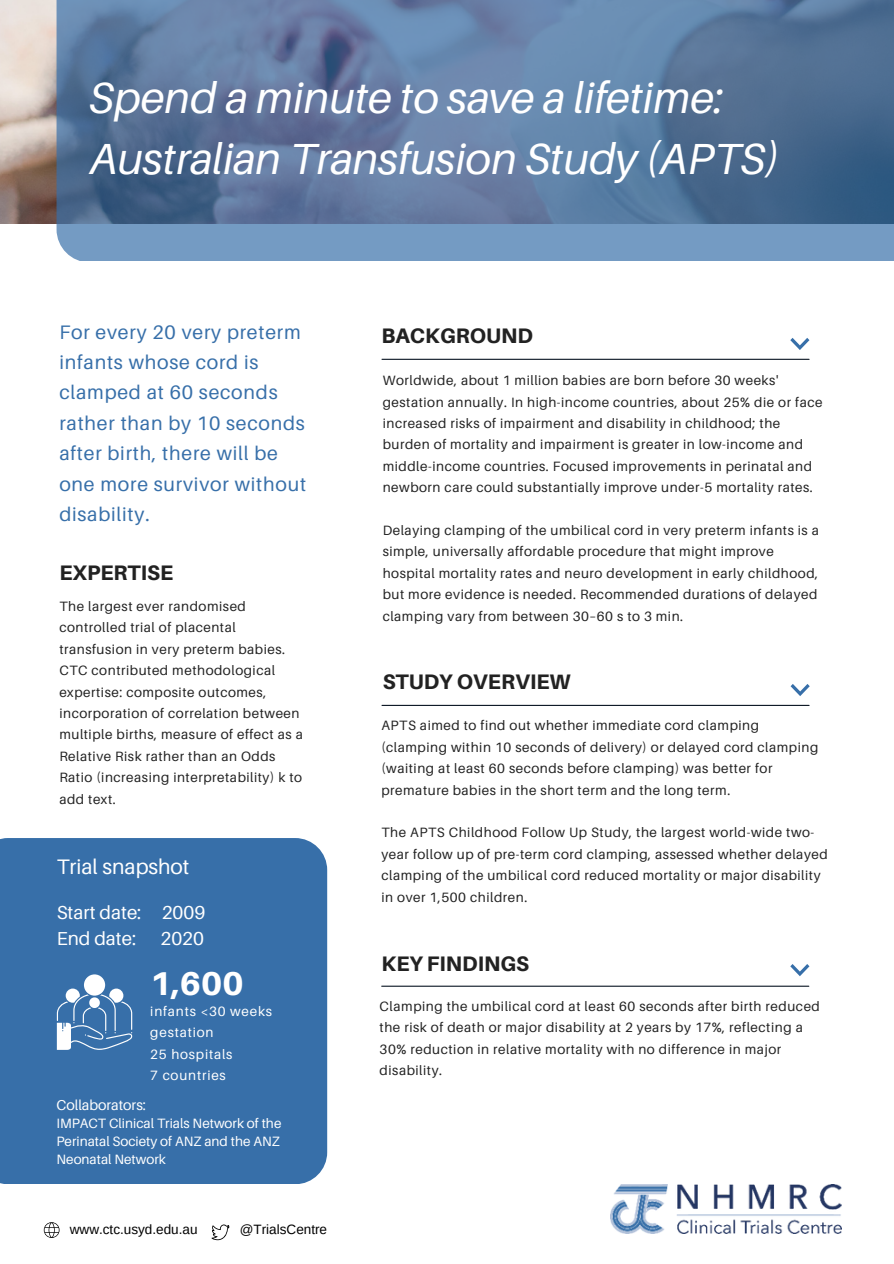
<style>
.page{position:relative;width:894px;height:1264px;background:#fff}
.page>*{position:absolute;margin:0;border:0;box-sizing:border-box;transform-origin:0 0}
.t1{font:italic 43.5px/60.8px "Aileron";color:#fff}
.t2{font:800 33px "Aileron";color:#fff}
.t3{font:800 21px "Aileron";color:#222}
.t4{font:21px "Aileron";color:#fff}
.t5{font:19.5px/30.5px "Aileron";letter-spacing:.04em;color:#376fa9}
.t6{font:18.75px/26px "Aileron";color:#fff}
.t7{font:14.25px "Aileron";color:#fff}
.t8{font:13.5px/21.5px "Aileron";letter-spacing:.04em;color:#222}
.t9{font:13.5px/18px "Aileron";color:#fff}
.t10{font:13.5px/21.5px "Aileron";letter-spacing:.06em;color:#fff}
.t11{font:13.5px "Arimo";color:#000}
</style>
<div class="page">
<div style="left:0;top:838px;width:327px;height:345px;background:#376fa9"></div>
<img style="left:0;top:0;width:56px;height:223px">
<svg style="left:56px;top:0;width:837px;height:261px;background:#607da2"></svg>
<hr style="left:382px;top:359px;width:426px;height:1px;background:#0b1623">
<hr style="left:382px;top:704px;width:426px;height:2px;background:#0b1623">
<hr style="left:381px;top:985px;width:427px;height:1px;background:#0b1623">
<svg style="left:790px;top:338px;width:19px;height:12px"></svg>
<svg style="left:790px;top:684px;width:19px;height:12px"></svg>
<svg style="left:790px;top:964px;width:19px;height:12px"></svg>
<div style="left:84px;top:974px;width:21px;height:21px;background:#fff;border-radius:50%"></div>
<svg style="left:57px;top:988px;width:76px;height:61px"></svg>
<img style="left:610px;top:1184px;width:230px;height:49px">
<svg style="left:44px;top:1222px;width:15px;height:15px"></svg>
<svg style="left:211px;top:1224px;width:18px;height:16px"></svg>
<h1 class="t1" style="left:89px;top:67px;width:691px">Spend a minute to save a lifetime:<br>Australian Transfusion Study (APTS)</h1>
<h3 class="t5" style="left:59px;top:316px;width:248px">For every 20 very preterm infants whose cord is clamped at 60 seconds rather than by 10 seconds after birth, there will be one more survivor without disability.</h3>
<h3 class="t3" style="left:59px;top:560px;width:115px">EXPERTISE</h3>
<p class="t8" style="left:59px;top:595px;width:245px">The largest ever randomised controlled trial of placental transfusion in very preterm babies.<br>CTC contributed methodological expertise: composite outcomes, incorporation of correlation between multiple births, measure of effect as a<br>Relative Risk rather than an Odds<br>Ratio (increasing interpretability) k to add text.</p>
<h3 class="t4" style="left:57px;top:853px;width:134px">Trial snapshot</h3>
<h3 class="t6" style="left:57px;top:899px;width:150px">Start date: 2009<br>End date:</h3>
<h3 class="t6" style="left:160px;top:925px;width:45px">2020</h3>
<h2 class="t2" style="left:150px;top:963px;width:95px">1,600</h2>
<p class="t10" style="left:150px;top:1000px;width:123px">infants &lt;30 weeks gestation<br>25 hospitals<br>7 countries</p>
<p class="t7" style="left:56px;top:1096px;width:91px">Collaborators:</p>
<p class="t9" style="left:56px;top:1113px;width:226px">IMPACT Clinical Trials Network of the<br>Perinatal Society of ANZ and the ANZ<br>Neonatal Network</p>
<p class="t11" style="left:70px;top:1222px;width:129px">www.ctc.usyd.edu.au</p>
<p class="t11" style="left:240px;top:1222px;width:89px">@TrialsCentre</p>
<h3 class="t3" style="left:381px;top:322px;width:153px">BACKGROUND</h3>
<p class="t8" style="left:382px;top:369px;width:441px">Worldwide, about 1 million babies are born before 30 weeks' gestation annually. In high-income countries, about 25% die or face increased risks of impairment and disability in childhood; the burden of mortality and impairment is greater in low-income and middle-income countries. Focused improvements in perinatal and newborn care could substantially improve under-5 mortality rates.</p>
<p class="t8" style="left:382px;top:519px;width:437px">Delaying clamping of the umbilical cord in very preterm infants is a simple, universally affordable procedure that might improve hospital mortality rates and neuro development in early childhood, but more evidence is needed. Recommended durations of delayed clamping vary from between 30–60 s to 3 min.</p>
<h3 class="t3" style="left:382px;top:668px;width:189px">STUDY OVERVIEW</h3>
<p class="t8" style="left:381px;top:714px;width:438px">APTS aimed to find out whether immediate cord clamping (clamping within 10 seconds of delivery) or delayed cord clamping (waiting at least 60 seconds before clamping) was better for premature babies in the short term and the long term.</p>
<p class="t8" style="left:381px;top:821px;width:447px">The APTS Childhood Follow Up Study, the largest world-wide two&shy;year follow up of pre-term cord clamping, assessed whether delayed clamping of the umbilical cord reduced mortality or major disability in over 1,500 children.</p>
<h3 class="t3" style="left:381px;top:950px;width:149px">KEY FINDINGS</h3>
<p class="t8" style="left:379px;top:995px;width:441px">Clamping the umbilical cord at least 60 seconds after birth reduced the risk of death or major disability at 2 years by 17%, reflecting a 30% reduction in relative mortality with no difference in major disability.</p>
</div>
